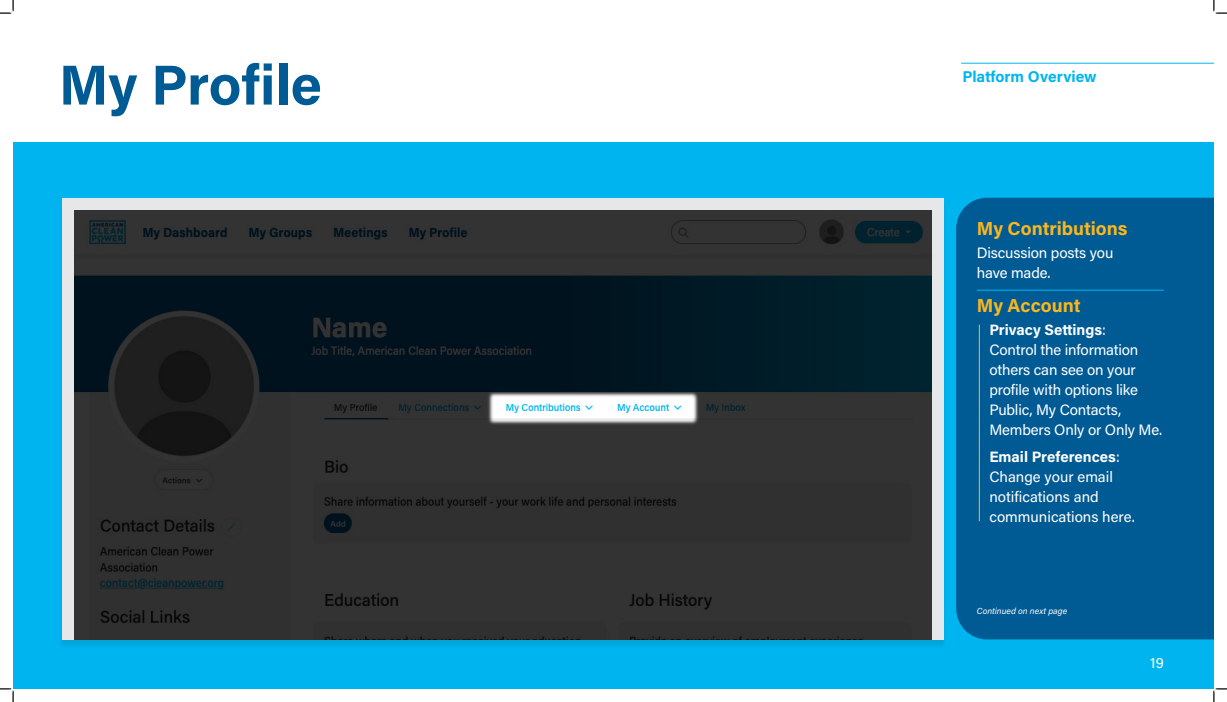
<style>
.page{position:relative;width:1227px;height:702px;background:#fff}
.page>*{position:absolute;margin:0;border:0;box-sizing:border-box;transform-origin:0 0}
.t1{font:700 56.25px "Acumin Pro";color:#005b94}
.t2{font:700 18.75px "Acumin Pro";color:#fdb71a}
.t3{font:700 15.62px "Acumin Pro";letter-spacing:-.005em;color:#00b5ef}
.t4{font:15px/20px "Acumin Pro";letter-spacing:-.01em;color:#fff}
.t5{font:italic 8.75px "Acumin Pro";color:#fff}
.s1{font-weight:700}
</style>
<div class="page">
<div style="left:13px;top:13px;width:1200px;height:675px;background:#00b5ef"></div>
<div style="left:13px;top:13px;width:1200px;height:128px;background:#fff"></div>
<div style="left:59px;top:200px;width:888px;height:448px;background:#231f20;opacity:.11"></div>
<div style="left:62px;top:198px;width:881px;height:441px;background:#e6e7e9"></div>
<div style="left:956px;top:198px;width:257px;height:441px;background:#005b94"></div>
<img style="left:75px;top:211px;width:856px;height:428px">
<hr style="left:961px;top:63px;width:252px;height:1px;background:#00b5ef">
<hr style="left:978px;top:324px;width:1px;height:197px;background:#fdb71a">
<hr style="left:976px;top:290px;width:187px;height:1px;background:#00b5ef">
<svg style="left:0;top:0;width:14px;height:14px"></svg>
<svg style="left:0;top:688px;width:14px;height:13px"></svg>
<svg style="left:1213px;top:0;width:13px;height:14px"></svg>
<svg style="left:1213px;top:688px;width:13px;height:13px"></svg>
<p class="t1" style="left:59px;top:45px;width:264px">My Profile</p>
<p class="t3" style="left:962px;top:66px;width:136px">Platform Overview</p>
<p class="t2" style="left:976px;top:215px;width:152px">My Contributions</p>
<p class="t4" style="left:976px;top:242px;width:138px">Discussion posts you have made.</p>
<p class="t2" style="left:976px;top:292px;width:105px">My Account</p>
<p class="t4" style="left:989px;top:319px;width:174px"><span class="s1">Privacy Settings</span>:<br>Control the information others can see on your profile with options like<br>Public, My Contacts,<br>Members Only or Only Me.</p>
<p class="t4" style="left:989px;top:445px;width:147px"><span class="s1">Email Preferences</span>:<br>Change your email notifications and communications here.</p>
<p class="t5" style="left:976px;top:604px;width:92px">Continued on next page</p>
<p class="t4" style="left:1149px;top:651px;width:15px">19</p>
</div>
